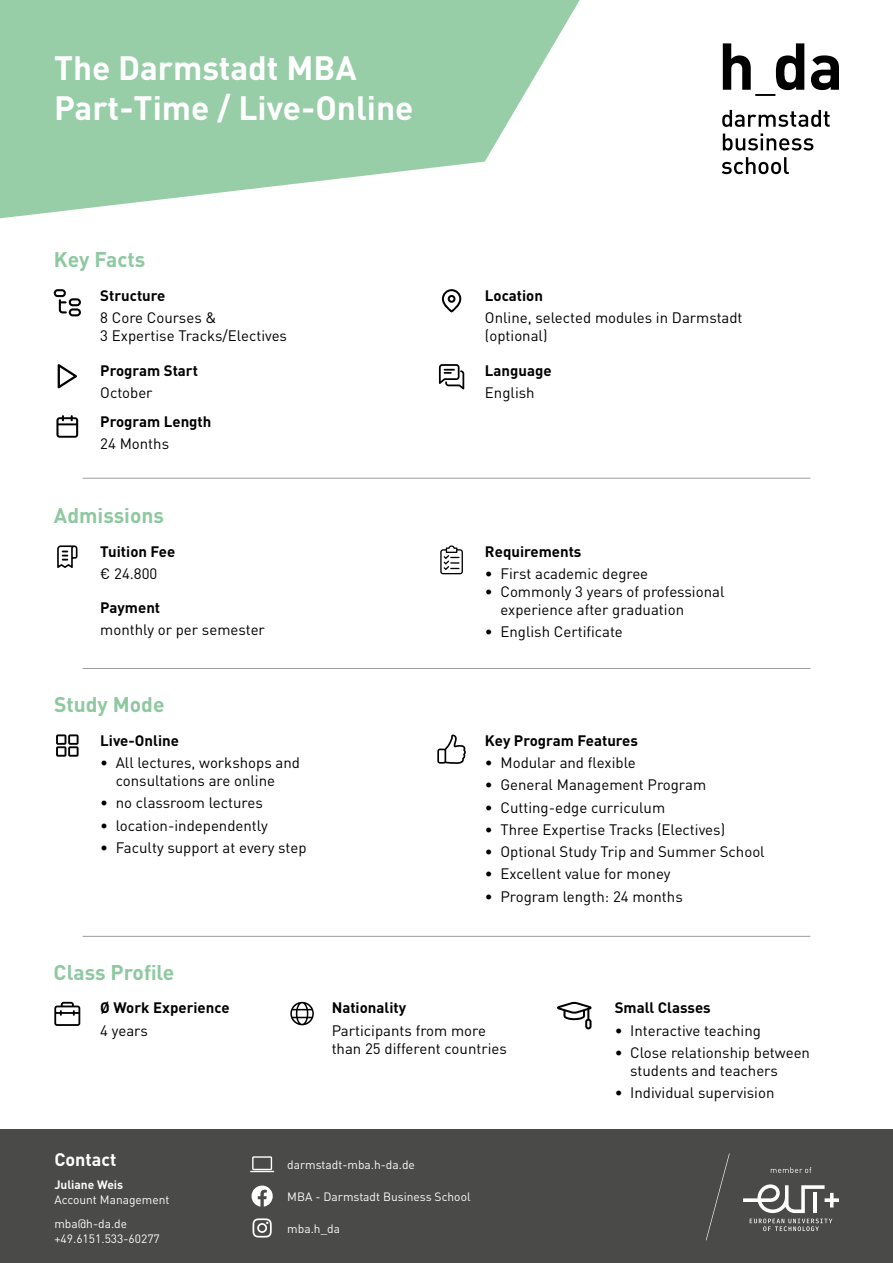
<style>
.page{position:relative;width:893px;height:1263px;background:#fff}
.page>*{position:absolute;margin:0;border:0;box-sizing:border-box;transform-origin:0 0}
.t1{font:700 33.45px/40px "DINOT";color:#fff}
.t2{font:700 21px "DINOT";color:#8ec8a0}
.t3{font:700 18px "DINOT";color:#fff}
.t4{font:15px/18px "DINOT";color:#000}
.t5{font:700 15px "DINOT";color:#000}
.t6{font:12px/23.5px "DINOT";color:#fbfbfb}
.t7{font:700 12px "DINOT";color:#fbfbfb}
.t8{font:12px "DINOT";color:#fafafa}
</style>
<div class="page">
<svg style="left:0;top:0;width:580px;height:218px;fill:#97cda7"></svg>
<div style="left:0;top:1129px;width:893px;height:134px;background:#4a4a49"></div>
<svg style="left:723px;top:43px;width:116px;height:53px"></svg>
<svg style="left:722px;top:110px;width:108px;height:17px"></svg>
<svg style="left:723px;top:133px;width:90px;height:18px"></svg>
<svg style="left:722px;top:157px;width:67px;height:17px"></svg>
<hr style="left:83px;top:478px;width:727px;height:1px;background:#9d9d9c">
<hr style="left:83px;top:668px;width:727px;height:1px;background:#9d9d9c">
<hr style="left:83px;top:936px;width:727px;height:1px;background:#9d9d9c">
<svg style="left:706px;top:1153px;width:24px;height:87px"></svg>
<svg style="left:771px;top:1167px;width:40px;height:6px"></svg>
<svg style="left:743px;top:1184px;width:96px;height:47px"></svg>
<svg style="left:58px;top:364px;width:19px;height:24px"></svg>
<svg style="left:56px;top:415px;width:22px;height:23px"></svg>
<svg style="left:442px;top:289px;width:19px;height:23px"></svg>
<svg style="left:439px;top:364px;width:25px;height:25px"></svg>
<svg style="left:53px;top:289px;width:28px;height:27px"></svg>
<svg style="left:57px;top:545px;width:21px;height:23px"></svg>
<svg style="left:440px;top:545px;width:23px;height:29px"></svg>
<svg style="left:290px;top:1002px;width:24px;height:23px"></svg>
<svg style="left:54px;top:1002px;width:26px;height:24px"></svg>
<svg style="left:56px;top:734px;width:23px;height:23px"></svg>
<svg style="left:437px;top:734px;width:29px;height:30px"></svg>
<div style="left:252px;top:1156px;width:20px;height:14px;border:1px solid #fff"></div>
<svg style="left:251px;top:1171px;width:23px;height:1px"></svg>
<svg style="left:252px;top:1185px;width:21px;height:22px"></svg>
<svg style="left:253px;top:1218px;width:19px;height:19px"></svg>
<svg style="left:557px;top:1002px;width:35px;height:27px"></svg>
<h1 class="t1" style="left:54px;top:46px;width:361px">The Darmstadt MBA<br>Part-Time / Live-Online</h1>
<h2 class="t2" style="left:54px;top:245px;width:93px">Key Facts</h2>
<p class="t5" style="left:100px;top:285px;width:67px">Structure</p>
<p class="t4" style="left:100px;top:308px;width:188px">8 Core Courses &amp;<br>3 Expertise Tracks/Electives</p>
<p class="t5" style="left:100px;top:360px;width:99px">Program Start</p>
<p class="t4" style="left:100px;top:383px;width:54px">October</p>
<p class="t5" style="left:100px;top:411px;width:113px">Program Length</p>
<p class="t4" style="left:100px;top:434px;width:70px">24 Months</p>
<h2 class="t2" style="left:54px;top:501px;width:111px">Admissions</h2>
<p class="t5" style="left:100px;top:541px;width:77px">Tuition Fee</p>
<p class="t4" style="left:100px;top:564px;width:59px">€ 24.800</p>
<p class="t5" style="left:100px;top:597px;width:61px">Payment</p>
<p class="t4" style="left:100px;top:620px;width:166px">monthly or per semester</p>
<h2 class="t2" style="left:54px;top:690px;width:112px">Study Mode</h2>
<p class="t5" style="left:100px;top:730px;width:80px">Live-Online</p>
<p class="t4" style="left:116px;top:753px;width:186px;text-indent:-15px">• All lectures, workshops and consultations are online</p>
<p class="t4" style="left:100px;top:793px;width:164px">• no classroom lectures</p>
<p class="t4" style="left:100px;top:815px;width:169px">• location-independently</p>
<p class="t4" style="left:100px;top:838px;width:208px">• Faculty support at every step</p>
<h2 class="t2" style="left:54px;top:958px;width:122px">Class Profile</h2>
<p class="t5" style="left:485px;top:285px;width:60px">Location</p>
<p class="t4" style="left:485px;top:308px;width:259px">Online, selected modules in Darmstadt (optional)</p>
<p class="t5" style="left:485px;top:360px;width:68px">Language</p>
<p class="t4" style="left:485px;top:383px;width:51px">English</p>
<p class="t5" style="left:485px;top:541px;width:98px">Requirements</p>
<p class="t4" style="left:485px;top:564px;width:165px">• First academic degree</p>
<p class="t4" style="left:500px;top:582px;width:225px;text-indent:-15px">• Commonly 3 years of professional experience after graduation</p>
<p class="t4" style="left:485px;top:622px;width:139px">• English Certificate</p>
<p class="t5" style="left:485px;top:730px;width:155px">Key Program Features</p>
<p class="t4" style="left:485px;top:753px;width:152px">• Modular and flexible</p>
<p class="t4" style="left:485px;top:775px;width:223px">• General Management Program</p>
<p class="t4" style="left:485px;top:798px;width:182px">• Cutting-edge curriculum</p>
<p class="t4" style="left:485px;top:820px;width:242px">• Three Expertise Tracks (Electives)</p>
<p class="t4" style="left:485px;top:842px;width:281px">• Optional Study Trip and Summer School</p>
<p class="t4" style="left:485px;top:864px;width:187px">• Excellent value for money</p>
<p class="t4" style="left:485px;top:886px;width:199px">• Program length: 24 months</p>
<p class="t5" style="left:100px;top:998px;width:131px">Ø Work Experience</p>
<p class="t4" style="left:100px;top:1020px;width:49px">4 years</p>
<p class="t3" style="left:54px;top:1147px;width:64px">Contact</p>
<p class="t7" style="left:54px;top:1177px;width:70px">Juliane Weis</p>
<p class="t6" style="left:54px;top:1187px;width:117px">Account Management mba@h-da.de</p>
<p class="t6" style="left:54px;top:1226px;width:107px">+49.6151.533-60277</p>
<p class="t5" style="left:332px;top:998px;width:76px">Nationality</p>
<p class="t4" style="left:332px;top:1020px;width:177px">Participants from more than 25 different countries</p>
<p class="t6" style="left:287px;top:1152px;width:129px">darmstadt-mba.h-da.de</p>
<p class="t6" style="left:287px;top:1184px;width:185px">MBA - Darmstadt Business School</p>
<p class="t8" style="left:287px;top:1220px;width:54px">mba.h_da</p>
<p class="t5" style="left:615px;top:998px;width:98px">Small Classes</p>
<p class="t4" style="left:615px;top:1020px;width:148px">• Interactive teaching</p>
<p class="t4" style="left:630px;top:1043px;width:181px;text-indent:-15px">• Close relationship between students and teachers</p>
<p class="t4" style="left:615px;top:1083px;width:161px">• Individual supervision</p>
</div>
